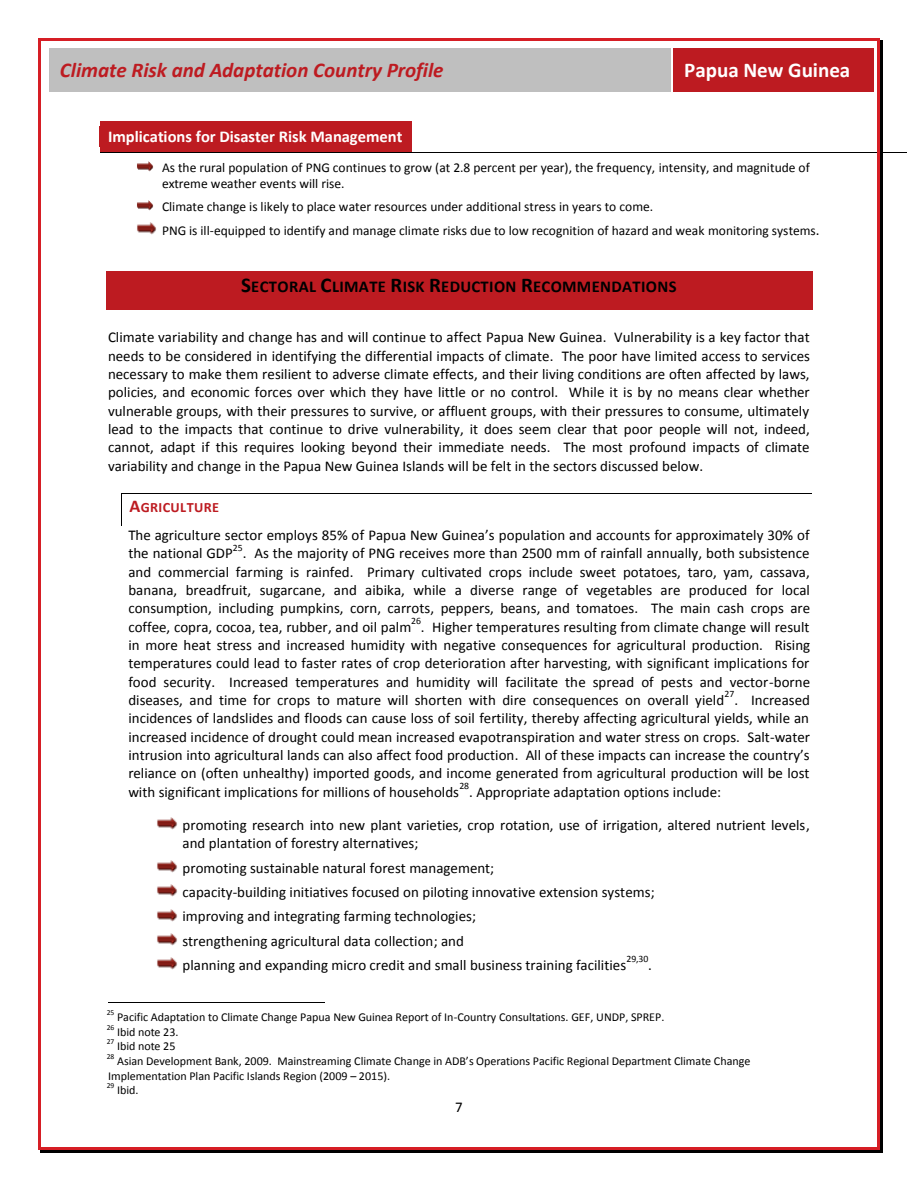
<style>
.page{position:relative;width:918px;height:1188px;background:#fff}
.page>*{position:absolute;margin:0;border:0;box-sizing:border-box;transform-origin:0 0}
.t1{font:italic 700 21px "Calibri";color:#bd1b21}
.t2{font:700 21px "Calibri";color:#fff}
.t3{font:700 16.5px "Calibri";letter-spacing:.02em;color:#000}
.t4{font:700 16.5px "Calibri";color:#fff}
.t5{font:15px/18.3px "Calibri";color:#000;text-align:justify}
.t6{font:700 14.25px "Calibri";letter-spacing:.025em;color:#bd1b21}
.t7{font:13.5px/16.5px "Calibri";color:#000}
.t8{font:12px/14.7px "Calibri";letter-spacing:-.005em;color:#000}
.t9{font:9.75px "Calibri";letter-spacing:-.005em;color:#000}
.t10{font:7.5px "Calibri";letter-spacing:-.005em;color:#000}
.s1{font-size:15px}
.s2{font-size:21px}
.s3{font-size:18px}
</style>
<div class="page">
<div style="left:49px;top:49px;width:621px;height:43px;background:#bfbfbf"></div>
<div style="left:673px;top:49px;width:201px;height:43px;background:#bd1b21"></div>
<div style="left:106px;top:272px;width:706px;height:38px;background:#bd1b21"></div>
<hr style="left:122px;top:493px;width:690px;height:1px;background:#000">
<hr style="left:121px;top:493px;width:1px;height:33px;background:#000">
<img style="left:157px;top:818px;width:21px;height:12px">
<img style="left:157px;top:861px;width:21px;height:11px">
<img style="left:157px;top:885px;width:21px;height:12px">
<img style="left:157px;top:909px;width:21px;height:12px">
<img style="left:157px;top:933px;width:21px;height:12px">
<img style="left:157px;top:958px;width:21px;height:12px">
<hr style="left:108px;top:1002px;width:216px;height:1px;background:#000">
<div style="left:100px;top:122px;width:312px;height:5px;background:#bd1b21"></div>
<div style="left:100px;top:127px;width:8px;height:20px;background:#bd1b21"></div>
<div style="left:404px;top:127px;width:8px;height:20px;background:#bd1b21"></div>
<div style="left:100px;top:147px;width:312px;height:5px;background:#bd1b21"></div>
<div style="left:108px;top:127px;width:296px;height:20px;background:#bd1b21"></div>
<img style="left:137px;top:161px;width:17px;height:11px">
<img style="left:137px;top:200px;width:17px;height:11px">
<img style="left:137px;top:223px;width:20px;height:12px">
<hr style="left:100px;top:152px;width:312px;height:1px;background:#000">
<hr style="left:413px;top:152px;width:494px;height:1px;background:#000">
<hr style="left:40px;top:38px;width:838px;height:2px;background:#d61e25">
<hr style="left:38px;top:40px;width:2px;height:1108px;background:#d61e25">
<hr style="left:880px;top:40px;width:2px;height:1108px;background:#000">
<hr style="left:878px;top:40px;width:2px;height:1108px;background:#d61e25">
<hr style="left:40px;top:1150px;width:838px;height:2px;background:#000">
<hr style="left:40px;top:1148px;width:838px;height:2px;background:#d61e25">
<svg style="left:878px;top:1148px;width:4px;height:4px"></svg>
<h1 class="t1" style="left:60px;top:62px;width:385px">Climate Risk and Adaptation Country Profile</h1>
<h1 class="t2" style="left:684px;top:62px;width:168px">Papua New Guinea</h1>
<p class="t4" style="left:108px;top:130px;width:296px">Implications for Disaster Risk Management</p>
<p class="t7" style="left:162px;top:160px;width:649px">As the rural population of PNG continues to grow (at 2.8 percent per year), the frequency, intensity, and magnitude of extreme weather events will rise.</p>
<p class="t7" style="left:162px;top:195px;width:659px;line-height:24.2px">Climate change is likely to place water resources under additional stress in years to come.<br>PNG is ill-equipped to identify and manage climate risks due to low recognition of hazard and weak monitoring systems<span class="s1">.</span></p>
<p class="t3" style="left:241px;top:279px;width:437px"><span class="s2">S</span>ECTORAL <span class="s2">C</span>LIMATE <span class="s2">R</span>ISK <span class="s2">R</span>EDUCTION <span class="s2">R</span>ECOMMENDATIONS</p>
<p class="t5" style="left:108px;top:329px;width:704px">Climate variability and change has and will continue to affect Papua New Guinea. Vulnerability is a key factor that needs to be considered in identifying the differential impacts of climate. The poor have limited access to services necessary to make them resilient to adverse climate effects, and their living conditions are often affected by laws, policies, and economic forces over which they have little or no control. While it is by no means clear whether vulnerable groups, with their pressures to survive, or affluent groups, with their pressures to consume, ultimately lead to the impacts that continue to drive vulnerability, it does seem clear that poor people will not, indeed, cannot, adapt if this requires looking beyond their immediate needs. The most profound impacts of climate variability and change in the Papua New Guinea Islands will be felt in the sectors discussed below.</p>
<p class="t6" style="left:130px;top:501px;width:91px"><span class="s3">A</span>GRICULTURE</p>
<p class="t5" style="left:128px;top:527px;width:683px">The agriculture sector employs 85% of Papua New Guinea’s population and accounts for approximately 30% of the national GDP</p>
<p class="t9" style="left:233px;top:544px;width:11px">25</p>
<p class="t5" style="left:128px;top:546px;width:683px;text-indent:114px">. As the majority of PNG receives more than 2500 mm of rainfall annually, both subsistence and commercial farming is rainfed. Primary cultivated crops include sweet potatoes, taro, yam, cassava, banana, breadfruit, sugarcane, and aibika, while a diverse range of vegetables are produced for local consumption, including pumpkins, corn, carrots, peppers, beans, and tomatoes. The main cash crops are coffee, copra, cocoa, tea, rubber, and oil palm</p>
<p class="t9" style="left:411px;top:617px;width:11px">26</p>
<p class="t5" style="left:128px;top:619px;width:683px;text-indent:293px">. Higher temperatures resulting from climate change will result in more heat stress and increased humidity with negative consequences for agricultural production. Rising temperatures could lead to faster rates of crop deterioration after harvesting, with significant implications for food security. Increased temperatures and humidity will facilitate the spread of pests and vector-borne diseases, and time for crops to mature will shorten with dire consequences on overall yield</p>
<p class="t9" style="left:725px;top:690px;width:11px">27</p>
<p class="t5" style="left:128px;top:692px;width:683px;text-indent:606px">. Increased incidences of landslides and floods can cause loss of soil fertility, thereby affecting agricultural yields, while an increased incidence of drought could mean increased evapotranspiration and water stress on crops. Salt-water intrusion into agricultural lands can also affect food production. All of these impacts can increase the country’s reliance on (often unhealthy) imported goods, and income generated from agricultural production will be lost with significant implications for millions of households</p>
<p class="t9" style="left:459px;top:782px;width:11px">28</p>
<p class="t5" style="left:469px;top:784px;width:254px">. Appropriate adaptation options include:</p>
<p class="t5" style="left:183px;top:817px;width:629px">promoting research into new plant varieties, crop rotation, use of irrigation, altered nutrient levels, and plantation of forestry alternatives;</p>
<p class="t5" style="left:183px;top:857px;width:474px;line-height:24.3px;text-align:left">promoting sustainable natural forest management;<br>capacity-building initiatives focused on piloting innovative extension systems; improving and integrating farming technologies;<br>strengthening agricultural data collection; and<br>planning and expanding micro credit and small business training facilities</p>
<p class="t9" style="left:627px;top:955px;width:23px">29,30</p>
<p class="t5" style="left:648px;top:957px;width:5px">.</p>
<p class="t10" style="left:107px;top:1009px;width:9px">25</p>
<p class="t8" style="left:117px;top:1011px;width:549px">Pacific Adaptation to Climate Change Papua New Guinea Report of In-Country Consultations. GEF, UNDP, SPREP.</p>
<p class="t10" style="left:107px;top:1024px;width:9px">26</p>
<p class="t8" style="left:117px;top:1025px;width:63px">Ibid note 23.</p>
<p class="t10" style="left:107px;top:1039px;width:9px">27</p>
<p class="t8" style="left:117px;top:1040px;width:60px">Ibid note 25</p>
<p class="t10" style="left:107px;top:1053px;width:9px">28</p>
<p class="t8" style="left:108px;top:1054px;width:644px;text-indent:9px">Asian Development Bank, 2009. Mainstreaming Climate Change in ADB’s Operations Pacific Regional Department Climate Change<br>Implementation Plan Pacific Islands Region (2009 – 2015).</p>
<p class="t10" style="left:107px;top:1083px;width:9px">29</p>
<p class="t8" style="left:117px;top:1084px;width:23px">Ibid.</p>
<p class="t5" style="left:455px;top:1099px;width:9px">7</p>
</div>
